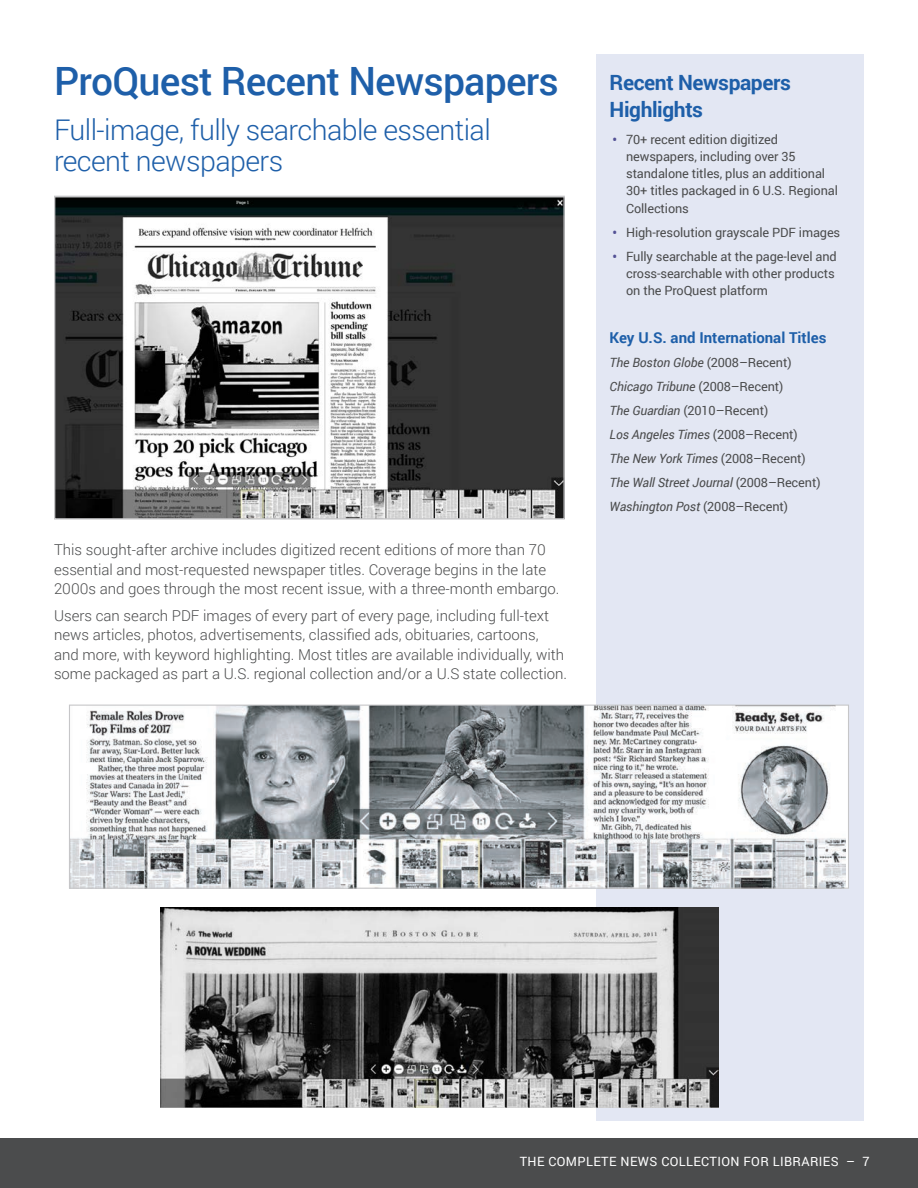
<style>
.page{position:relative;width:918px;height:1188px;background:#fff}
.page>*{position:absolute;margin:0;border:0;box-sizing:border-box;transform-origin:0 0}
.t1{font:500 39px "Roboto";letter-spacing:-.02em;color:#1e5fa9}
.t2{font:300 28.5px/31.5px "Roboto";letter-spacing:-.02em;color:#1e5fa9}
.t3{font:700 21px/27px "Roboto";letter-spacing:-.02em;color:#1e5fa9}
.t4{font:300 15px/19.5px "Roboto";color:#4b4c4d}
.t5{font:700 15px "Roboto";color:#1e5fa9}
.t6{font:12.75px/17.2px "Roboto";letter-spacing:-.01em;color:#4b4c4d}
.t7{font:italic 12.75px/24px "Roboto";letter-spacing:-.01em;color:#4b4c4d}
.t8{font:12.75px "Roboto";letter-spacing:.03em;color:#fff}
.s1{font-weight:700;color:#535195}
.s2{font-style:normal}
</style>
<div class="page">
<div style="left:596px;top:54px;width:268px;height:1066px;background:#e3e7f3"></div>
<div style="left:0;top:1139px;width:918px;height:49px;background:#4b4c4d"></div>
<img style="left:71px;top:707px;width:775px;height:180px">
<div style="left:69px;top:705px;width:780px;height:184px;border:1px solid #c6c6c8"></div>
<img style="left:56px;top:198px;width:507px;height:320px">
<div style="left:54px;top:196px;width:511px;height:324px;border:1px solid #c6c6c8"></div>
<img style="left:161px;top:908px;width:558px;height:199px">
<h1 class="t1" style="left:54px;top:54px;width:506px">ProQuest Recent Newspapers</h1>
<h2 class="t2" style="left:54px;top:113px;width:438px">Full-image, fully searchable essential recent newspapers</h2>
<p class="t4" style="left:54px;top:540px;width:507px">This sought-after archive includes digitized recent editions of more than 70 essential and most-requested newspaper titles. Coverage begins in the late<br>2000s and goes through the most recent issue, with a three-month embargo.</p>
<p class="t4" style="left:54px;top:605px;width:515px">Users can search PDF images of every part of every page, including full-text news articles, photos, advertisements, classified ads, obituaries, cartoons, and more, with keyword highlighting. Most titles are available individually, with some packaged as part a U.S. regional collection and/or a U.S state collection.</p>
<h3 class="t3" style="left:610px;top:68px;width:183px">Recent Newspapers<br>Highlights</h3>
<p class="t6" style="left:626px;top:130px;width:213px;text-indent:-14px"><span class="s1">•</span> 70+ recent edition digitized newspapers, including over 35 standalone titles, plus an additional<br>30+ titles packaged in 6 U.S. Regional<br>Collections</p>
<p class="t6" style="left:613px;top:223px;width:229px"><span class="s1">•</span> High-resolution grayscale PDF images</p>
<p class="t6" style="left:626px;top:247px;width:212px;text-indent:-14px"><span class="s1">•</span> Fully searchable at the page-level and cross-searchable with other products on the ProQuest platform</p>
<p class="t5" style="left:610px;top:328px;width:218px">Key U.S. and International Titles</p>
<p class="t7" style="left:610px;top:350px;width:212px">The Boston Globe <span class="s2">(2008–Recent)<br></span>Chicago Tribune <span class="s2">(2008–Recent)<br></span>The Guardian <span class="s2">(2010–Recent)<br></span>Los Angeles Times <span class="s2">(2008–Recent)<br></span>The New York Times <span class="s2">(2008–Recent)<br></span>The Wall Street Journal <span class="s2">(2008–Recent)<br></span>Washington Post <span class="s2">(2008–Recent)</span></p>
<p class="t8" style="left:520px;top:1153px;width:351px">THE COMPLETE NEWS COLLECTION FOR LIBRARIES – 7</p>
</div>
